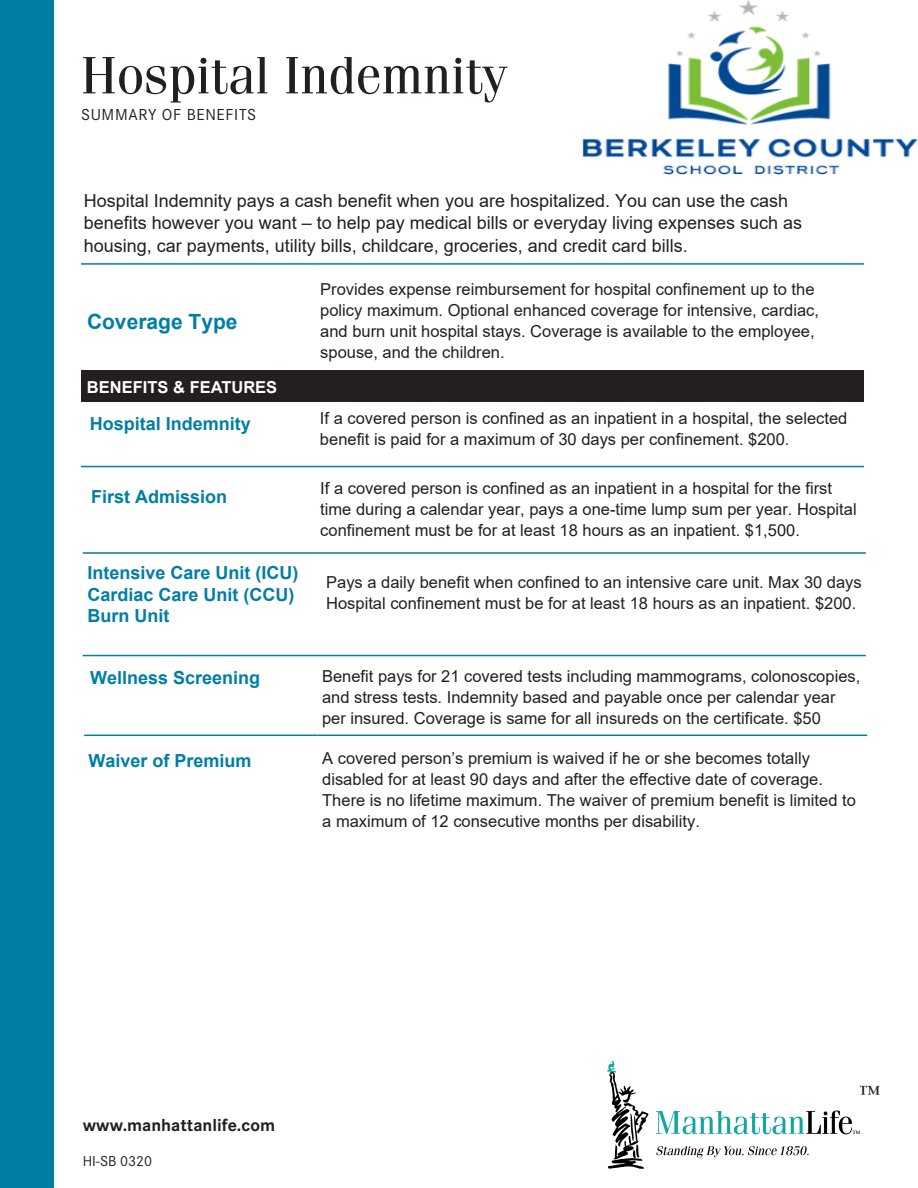
<style>
.page{position:relative;width:918px;height:1188px;background:#fff}
.page>*{position:absolute;margin:0;border:0;box-sizing:border-box;transform-origin:0 0}
.t1{font:52.5px "Fenice Pro ITC";color:#231f20}
.t2{font:21.9px "Fenice Pro ITC";color:#231f20}
.t3{font:700 21px "Arial";color:#007ea5}
.t4{font:18px/22.5px "Arial";color:#231f20}
.t5{font:700 18px/21.6px "Arial";color:#007ea5}
.t6{font:700 18px "Corporate S Pro";color:#231f20}
.t7{font:16.5px/21px "Arial";color:#231f20}
.t8{font:16.5px "Corporate S Pro";letter-spacing:.04em;color:#231f20}
.t9{font:700 16.5px "Arial";color:#fff}
.t10{font:15px "Corporate S Pro";color:#231f20}
</style>
<div class="page">
<div style="left:0;top:0;width:54px;height:1188px;background:#007ea5"></div>
<img style="left:607px;top:1062px;width:253px;height:107px">
<div style="left:81px;top:371px;width:783px;height:31px;background:#231f20"></div>
<hr style="left:81px;top:263px;width:233px;height:2px;background:#007ea5">
<hr style="left:314px;top:263px;width:550px;height:2px;background:#007ea5">
<hr style="left:81px;top:466px;width:233px;height:1px;background:#007ea5">
<hr style="left:314px;top:466px;width:550px;height:1px;background:#007ea5">
<hr style="left:83px;top:552px;width:233px;height:2px;background:#007ea5">
<hr style="left:83px;top:655px;width:233px;height:1px;background:#007ea5">
<hr style="left:316px;top:552px;width:550px;height:2px;background:#007ea5">
<hr style="left:316px;top:655px;width:550px;height:1px;background:#007ea5">
<hr style="left:84px;top:735px;width:233px;height:1px;background:#007ea5">
<hr style="left:317px;top:735px;width:550px;height:1px;background:#007ea5">
<img style="left:583px;top:1px;width:334px;height:173px">
<p class="t1" style="left:81px;top:43px;width:426px">Hospital Indemnity</p>
<p class="t8" style="left:81px;top:103px;width:177px">SUMMARY OF BENEFITS</p>
<p class="t4" style="left:84px;top:189px;width:720px">Hospital Indemnity pays a cash benefit when you are hospitalized. You can use the cash benefits however you want – to help pay medical bills or everyday living expenses such as housing, car payments, utility bills, childcare, groceries, and credit card bills.</p>
<p class="t3" style="left:87px;top:307px;width:152px">Coverage Type</p>
<p class="t7" style="left:320px;top:279px;width:500px">Provides expense reimbursement for hospital confinement up to the policy maximum. Optional enhanced coverage for intensive, cardiac, and burn unit hospital stays. Coverage is available to the employee, spouse, and the children.</p>
<p class="t9" style="left:87px;top:376px;width:192px">BENEFITS &amp; FEATURES</p>
<p class="t5" style="left:90px;top:413px;width:163px">Hospital Indemnity</p>
<p class="t7" style="left:320px;top:407px;width:529px">If a covered person is confined as an inpatient in a hospital, the selected benefit is paid for a maximum of 30 days per confinement. $200.</p>
<p class="t5" style="left:91px;top:486px;width:138px">First Admission</p>
<p class="t7" style="left:320px;top:478px;width:538px">If a covered person is confined as an inpatient in a hospital for the first time during a calendar year, pays a one-time lump sum per year. Hospital confinement must be for at least 18 hours as an inpatient. $1,500.</p>
<p class="t7" style="left:326px;top:571px;width:537px">Pays a daily benefit when confined to an intensive care unit. Max 30 days<br>Hospital confinement must be for at least 18 hours as an inpatient. $200.</p>
<p class="t5" style="left:87px;top:562px;width:213px">Intensive Care Unit (ICU)<br>Cardiac Care Unit (CCU)<br>Burn Unit</p>
<p class="t5" style="left:90px;top:667px;width:172px">Wellness Screening</p>
<p class="t7" style="left:322px;top:666px;width:540px">Benefit pays for 21 covered tests including mammograms, colonoscopies, and stress tests. Indemnity based and payable once per calendar year per insured. Coverage is same for all insureds on the certificate. $50</p>
<p class="t5" style="left:88px;top:750px;width:165px">Waiver of Premium</p>
<p class="t7" style="left:322px;top:748px;width:535px">A covered person’s premium is waived if he or she becomes totally disabled for at least 90 days and after the effective date of coverage.<br>There is no lifetime maximum. The waiver of premium benefit is limited to a maximum of 12 consecutive months per disability.</p>
<p class="t6" style="left:83px;top:1111px;width:194px">www.manhattanlife.com</p>
<p class="t10" style="left:83px;top:1150px;width:71px">HI-SB 0320</p>
<h2 class="t2" style="left:859px;top:1080px;width:23px">™</h2>
</div>
